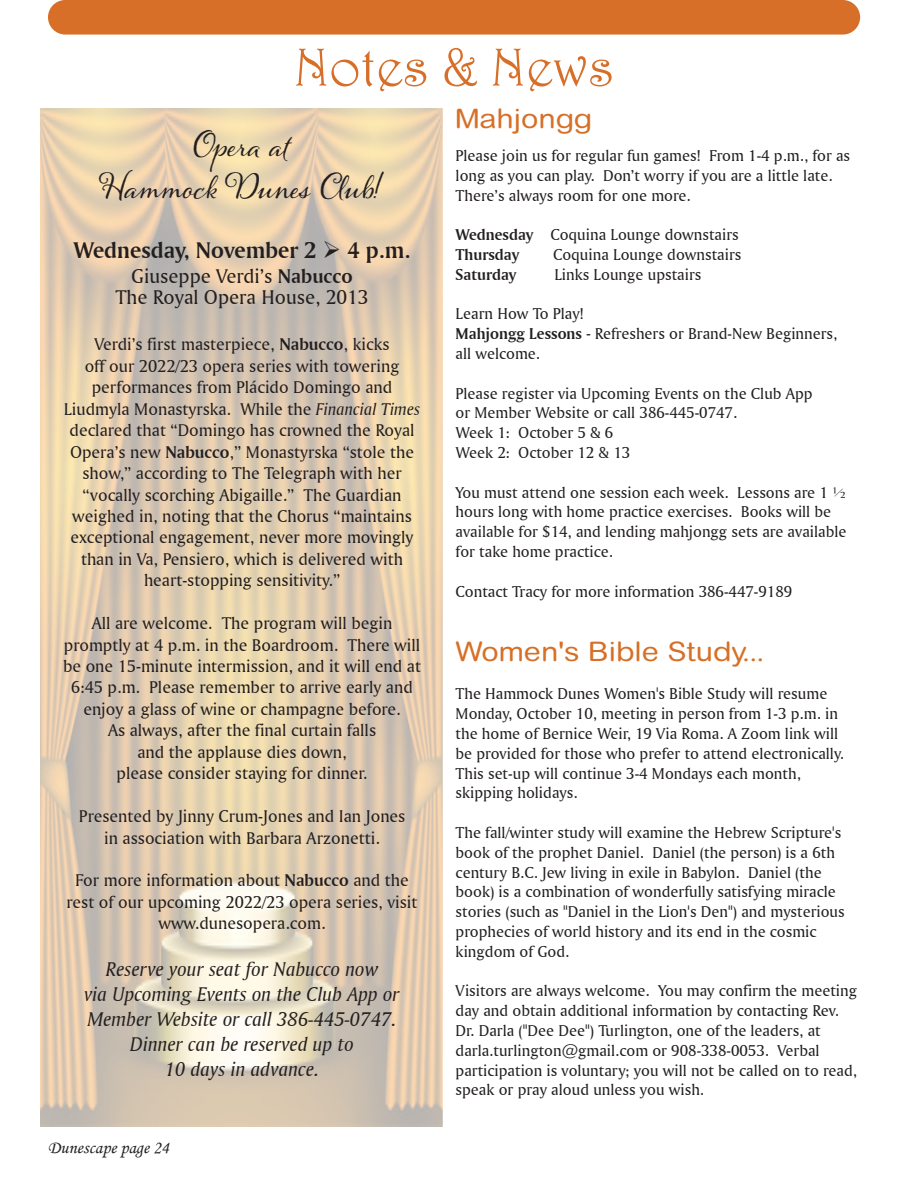
<style>
.page{position:relative;width:918px;height:1188px;background:#fff}
.page>*{position:absolute;margin:0;border:0;box-sizing:border-box;transform-origin:0 0}
.t1{font:54px "Harrington";color:#d76f28}
.t2{font:31.2px/41.7px "Alana";letter-spacing:.01em;color:#231f20;text-align:center}
.t3{font:27px "Arial Rounded MT Std";color:#d77027;scale:1.12 1}
.t4{font:23.85px "Amerigo BT Bold A";color:#231f20}
.t5{font:20.85px/25px "Amerigo BT Italic A";color:#231f20;text-align:center}
.t6{font:20.85px/20.9px "Amerigo BT Roman A";color:#231f20;text-align:center}
.t7{font:18px "Monotype Corsiva";color:#231f20}
.t8{font:17.85px/21.5px "Amerigo BT Roman A";color:#231f20;text-align:center}
.t9{font:16.5px/19.8px "Amerigo BT Roman A";color:#231f20}
.t10{font:16.5px "Amerigo BT Bold A";color:#231f20}
.s1{font-family:"Amerigo BT Bold A"}
.s2{font-family:"Amerigo BT Italic A"}
</style>
<div class="page">
<div style="left:48px;top:0;width:812px;height:35px;background:#d76f28;border-radius:17px"></div>
<h1 class="t1" style="left:294px;top:35px;width:322px">Notes &amp; News</h1>
<p class="t2" style="left:100px;top:125px;width:284px">Opera at<br>Hammock Dunes Club!</p>
<p class="t4" style="left:74px;top:236px;width:338px">Wednesday, November 2 ➢ 4 p.m.</p>
<p class="t6" style="left:115px;top:265px;width:255px">Giuseppe Verdi’s <span class="s1">Nabucco<br></span>The Royal Opera House, 2013</p>
<p class="t8" style="left:64px;top:333px;width:358px">Verdi’s first masterpiece, <span class="s1">Nabucco</span>, kicks<br>off our 2022/23 opera series with towering performances from Plácido Domingo and Liudmyla Monastyrska. While the <span class="s2">Financial Times </span>declared that “Domingo has crowned the Royal Opera’s new <span class="s1">Nabucco</span>,” Monastyrska “stole the show,” according to The Telegraph with her “vocally scorching Abigaille.” The Guardian weighed in, noting that the Chorus “maintains exceptional engagement, never more movingly than in Va, Pensiero, which is delivered with heart-stopping sensitivity.”</p>
<p class="t8" style="left:63px;top:612px;width:359px">All are welcome. The program will begin promptly at 4 p.m. in the Boardroom. There will be one 15-minute intermission, and it will end at 6:45 p.m. Please remember to arrive early and enjoy a glass of wine or champagne before.<br>As always, after the final curtain falls<br>and the applause dies down,<br>please consider staying for dinner.</p>
<p class="t8" style="left:79px;top:805px;width:328px">Presented by Jinny Crum-Jones and Ian Jones in association with Barbara Arzonetti.</p>
<p class="t8" style="left:67px;top:869px;width:352px">For more information about <span class="s1">Nabucco</span> and the rest of our upcoming 2022/23 opera series, visit www.dunesopera.com.</p>
<p class="t5" style="left:84px;top:956px;width:317px">Reserve your seat for Nabucco now<br>via Upcoming Events on the Club App or<br>Member Website or call 386-445-0747.<br>Dinner can be reserved up to<br>10 days in advance.</p>
<p class="t7" style="left:48px;top:1137px;width:123px">Dunescape page 24</p>
<p class="t3" style="left:456px;top:103px;width:124px">Mahjongg</p>
<p class="t9" style="left:456px;top:145px;width:396px">Please join us for regular fun games! From 1-4 p.m., for as long as you can play. Don’t worry if you are a little late.<br>There’s always room for one more.</p>
<p class="t9" style="left:456px;top:225px;width:285px"><span class="s1">Wednesday</span> Coquina Lounge downstairs</p>
<p class="t10" style="left:456px;top:244px;width:65px">Thursday</p>
<p class="t9" style="left:553px;top:244px;width:190px">Coquina Lounge downstairs</p>
<p class="t10" style="left:456px;top:264px;width:62px">Saturday</p>
<p class="t9" style="left:555px;top:264px;width:148px">Links Lounge upstairs</p>
<p class="t9" style="left:456px;top:304px;width:130px">Learn How To Play!</p>
<p class="t9" style="left:456px;top:324px;width:383px"><span class="s1">Mahjongg Lessons -</span> Refreshers or Brand-New Beginners, all welcome.</p>
<p class="t9" style="left:456px;top:383px;width:359px">Please register via Upcoming Events on the Club App</p>
<p class="t9" style="left:456px;top:403px;width:283px">or Member Website or call 386-445-0747.</p>
<p class="t9" style="left:456px;top:423px;width:159px">Week 1: October 5 &amp; 6</p>
<p class="t9" style="left:456px;top:442px;width:176px">Week 2: October 12 &amp; 13</p>
<p class="t9" style="left:456px;top:482px;width:392px">You must attend one session each week. Lessons are 1 ½ hours long with home practice exercises. Books will be available for $14, and lending mahjongg sets are available for take home practice.</p>
<p class="t9" style="left:456px;top:581px;width:338px">Contact Tracy for more information 386-447-9189</p>
<p class="t3" style="left:456px;top:636px;width:277px">Women's Bible Study...</p>
<p class="t9" style="left:456px;top:684px;width:390px">The Hammock Dunes Women's Bible Study will resume Monday, October 10, meeting in person from 1-3 p.m. in the home of Bernice Weir, 19 Via Roma. A Zoom link will be provided for those who prefer to attend electronically.<br>This set-up will continue 3-4 Mondays each month, skipping holidays.</p>
<p class="t9" style="left:456px;top:822px;width:391px">The fall/winter study will examine the Hebrew Scripture's book of the prophet Daniel. Daniel (the person) is a 6th century B.C. Jew living in exile in Babylon. Daniel (the book) is a combination of wonderfully satisfying miracle stories (such as "Daniel in the Lion's Den") and mysterious prophecies of world history and its end in the cosmic kingdom of God.</p>
<p class="t9" style="left:456px;top:981px;width:403px">Visitors are always welcome. You may confirm the meeting day and obtain additional information by contacting Rev.<br>Dr. Darla ("Dee Dee") Turlington, one of the leaders, at darla.turlington@gmail.com or 908-338-0053. Verbal participation is voluntary; you will not be called on to read, speak or pray aloud unless you wish.</p>
</div>
